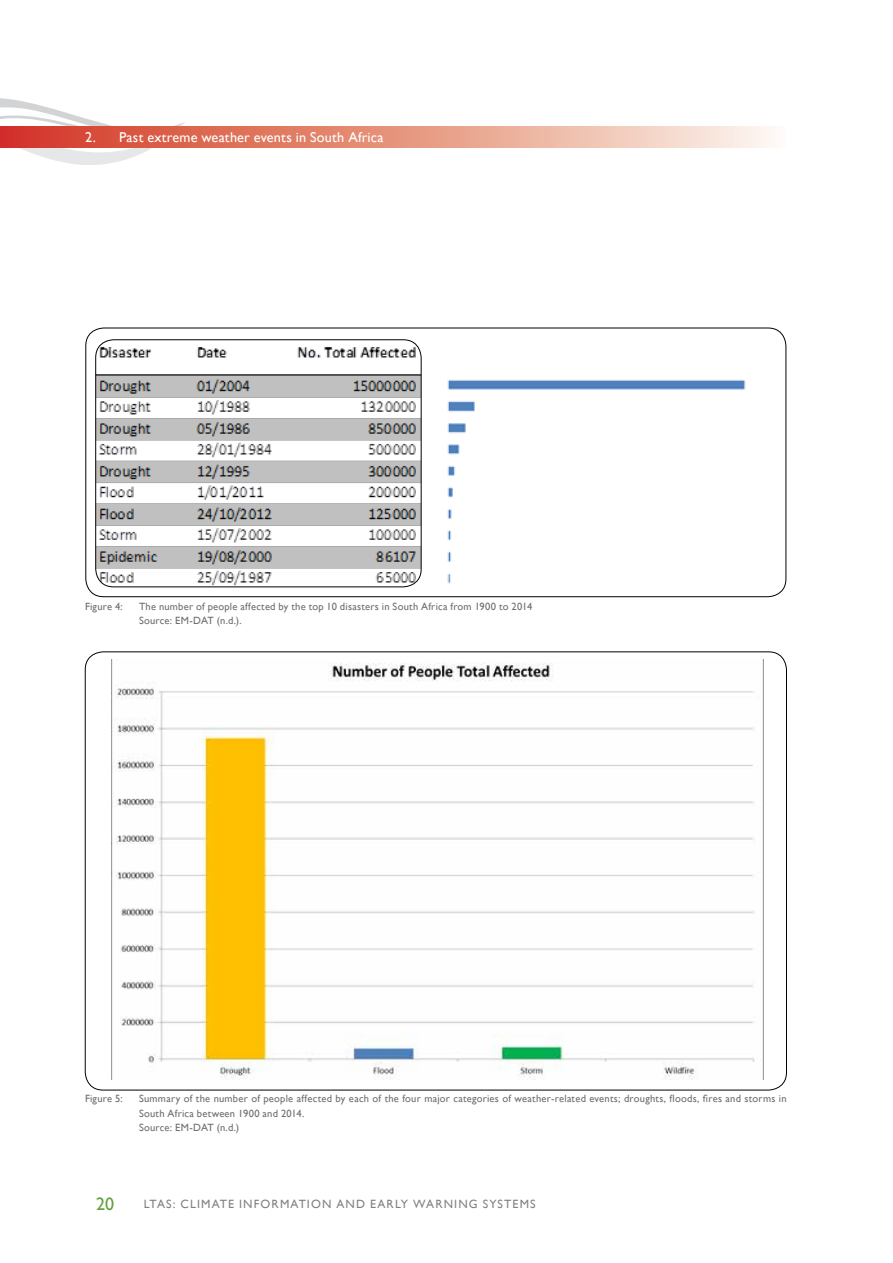
<style>
.page{position:relative;width:893px;height:1263px;background:#fff}
.page>*{position:absolute;margin:0;border:0;box-sizing:border-box;transform-origin:0 0}
.t1{font:18px "Gill Sans";color:#61a13d}
.t2{font:14.25px "Gill Sans";letter-spacing:.015em;color:#fff}
.t3{font:12px "Gill Sans";letter-spacing:.095em;color:#808285}
.t4{font:10.5px/14.2px "Gill Sans";letter-spacing:.02em;color:#6d6e71}
</style>
<div class="page">
<svg style="left:0;top:98px;width:186px;height:67px"></svg>
<div style="left:0;top:126px;width:787px;height:21px;background:linear-gradient(to right,#d1331c,#fcf8ea)"></div>
<img style="left:96px;top:340px;width:325px;height:247px">
<div style="left:96px;top:340px;width:325px;height:247px;border:1px solid #000;border-radius:18px"></div>
<img style="left:447px;top:379px;width:299px;height:205px">
<img style="left:111px;top:659px;width:653px;height:420px">
<h2 class="t2" style="left:85px;top:128px;width:300px">2. Past extreme weather events in South Africa</h2>
<p class="t4" style="left:85px;top:599px;width:39px">Figure 4:</p>
<p class="t4" style="left:139px;top:599px;width:395px">The number of people affected by the top 10 disasters in South Africa from 1900 to 2014<br>Source: EM-DAT (n.d.).</p>
<p class="t4" style="left:85px;top:1092px;width:39px">Figure 5:</p>
<p class="t4" style="left:139px;top:1092px;width:649px">Summary of the number of people affected by each of the four major categories of weather-related events; droughts, floods, fires and storms in<br>South Africa between 1900 and 2014.<br>Source: EM-DAT (n.d.)</p>
<h1 class="t1" style="left:96px;top:1193px;width:20px">20</h1>
<p class="t3" style="left:144px;top:1197px;width:394px">LTAS: CLIMATE INFORMATION AND EARLY WARNING SYSTEMS</p>
</div>
